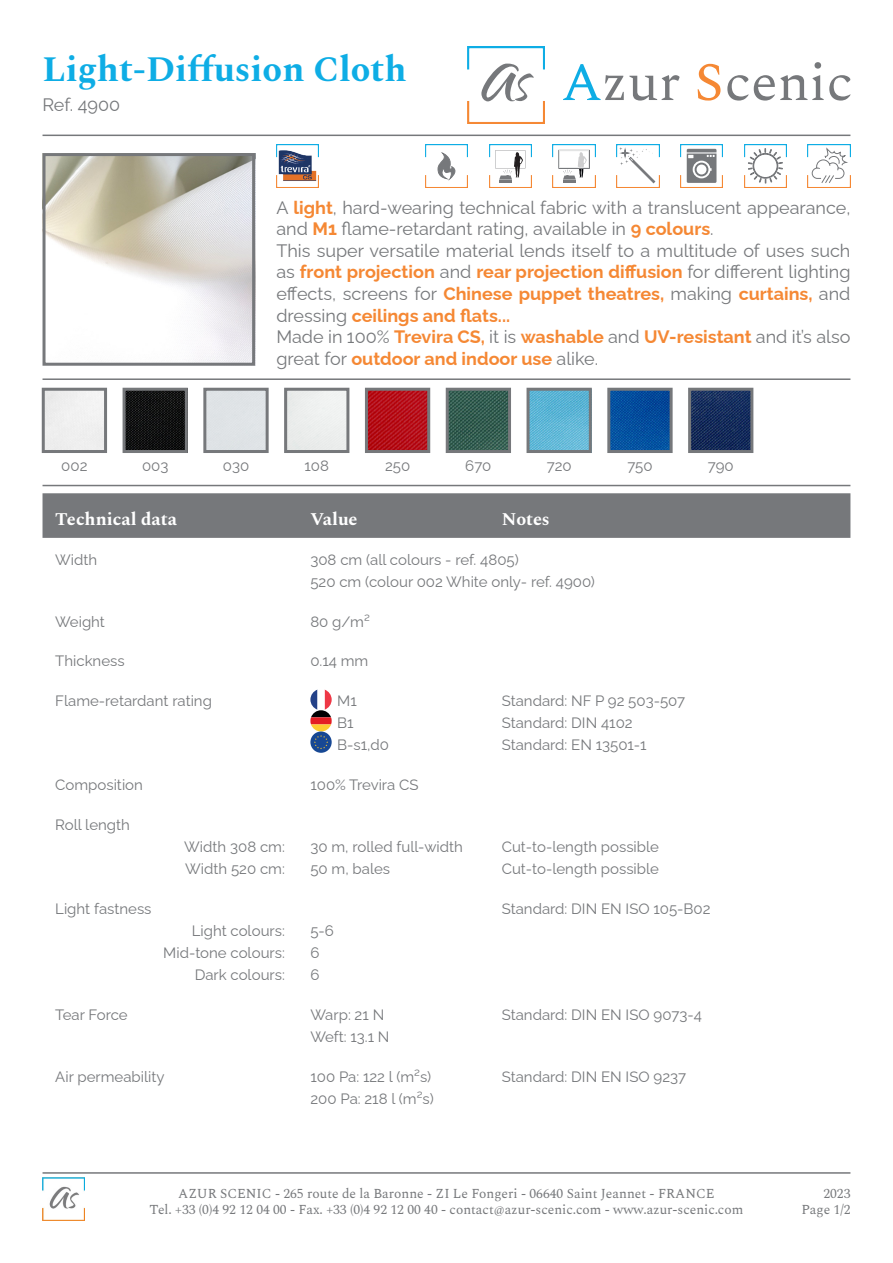
<style>
.page{position:relative;width:893px;height:1263px;background:#fff}
.page>*{position:absolute;margin:0;border:0;box-sizing:border-box;transform-origin:0 0}
.t1{font:700 36px "Spectral";color:#0eade5}
.t2{font:18px/21.6px "Raleway";color:#76787b}
.t3{font:700 18px/21.6px "Raleway";color:#f58834}
.t4{font:700 18px "Spectral";color:#fff}
.t5{font:15px "Raleway";color:#76787b}
.t6{font:13.5px "Spectral";color:#76787b}
.s1{font-weight:700;color:#f58834}
.s2{font-weight:400;color:#76787b}
</style>
<div class="page">
<img style="left:468px;top:47px;width:76px;height:76px">
<svg style="left:481px;top:64px;width:53px;height:37px"></svg>
<svg style="left:563px;top:64px;width:116px;height:37px"></svg>
<svg style="left:698px;top:64px;width:22px;height:37px"></svg>
<svg style="left:727px;top:75px;width:21px;height:26px"></svg>
<svg style="left:754px;top:62px;width:96px;height:39px"></svg>
<hr style="left:43px;top:135px;width:807px;height:1px;background:#76787b">
<hr style="left:43px;top:378px;width:807px;height:2px;background:#76787b">
<hr style="left:43px;top:485px;width:807px;height:1px;background:#76787b">
<hr style="left:43px;top:1172px;width:807px;height:2px;background:#76787b">
<img style="left:47px;top:157px;width:204px;height:205px">
<img style="left:808px;top:145px;width:42px;height:42px">
<svg style="left:811px;top:146px;width:36px;height:38px"></svg>
<img style="left:680px;top:145px;width:43px;height:42px">
<svg style="left:687px;top:149px;width:29px;height:34px"></svg>
<img style="left:617px;top:145px;width:42px;height:42px">
<svg style="left:619px;top:147px;width:36px;height:36px"></svg>
<img style="left:553px;top:145px;width:42px;height:42px">
<svg style="left:559px;top:150px;width:31px;height:33px"></svg>
<svg style="left:559px;top:151px;width:30px;height:17px"></svg>
<img style="left:489px;top:145px;width:42px;height:42px">
<svg style="left:495px;top:150px;width:30px;height:33px"></svg>
<img style="left:425px;top:145px;width:43px;height:42px">
<svg style="left:438px;top:145px;width:22px;height:34px"></svg>
<img style="left:276px;top:145px;width:43px;height:42px">
<img style="left:276px;top:149px;width:43px;height:34px">
<img style="left:744px;top:145px;width:43px;height:42px">
<svg style="left:748px;top:148px;width:35px;height:36px"></svg>
<img style="left:127px;top:392px;width:57px;height:57px">
<img style="left:450px;top:392px;width:57px;height:57px">
<img style="left:530px;top:392px;width:58px;height:57px">
<img style="left:611px;top:392px;width:58px;height:57px">
<div style="left:43px;top:493px;width:807px;height:45px;background:#76787b"></div>
<img style="left:43px;top:1178px;width:42px;height:42px">
<div style="left:203px;top:388px;width:66px;height:65px;border:3px solid #76787b"></div>
<div style="left:123px;top:388px;width:65px;height:65px;border:3px solid #76787b"></div>
<div style="left:446px;top:388px;width:65px;height:65px;border:3px solid #76787b"></div>
<div style="left:42px;top:388px;width:65px;height:65px;border:3px solid #76787b"></div>
<div style="left:284px;top:388px;width:65px;height:65px;border:3px solid #76787b"></div>
<div style="left:526px;top:388px;width:66px;height:65px;border:3px solid #76787b"></div>
<img style="left:369px;top:392px;width:57px;height:57px">
<div style="left:365px;top:388px;width:65px;height:65px;border:3px solid #76787b"></div>
<div style="left:607px;top:388px;width:66px;height:65px;border:3px solid #76787b"></div>
<img style="left:692px;top:392px;width:57px;height:57px">
<div style="left:688px;top:388px;width:65px;height:65px;border:3px solid #76787b"></div>
<svg style="left:310px;top:731px;width:22px;height:22px"></svg>
<svg style="left:310px;top:689px;width:22px;height:60px"></svg>
<div style="left:43px;top:153px;width:212px;height:213px;border:3px solid #76787b"></div>
<p class="t1" style="left:43px;top:43px;width:366px">Light-Diffusion Cloth</p>
<p class="t2" style="left:43px;top:92px;width:79px">Ref. 4900</p>
<p class="t2" style="left:276px;top:194px;width:576px">A <span class="s1">light</span>, hard-wearing technical fabric with a translucent appearance, and <span class="s1">M1</span> flame-retardant rating, available in <span class="s1">9 colours</span>.</p>
<p class="t2" style="left:276px;top:238px;width:576px;text-align:justify">This super versatile material lends itself to a multitude of uses such as <span class="s1">front projection</span> and <span class="s1">rear projection diffusion</span> for different lighting effects, screens for <span class="s1">Chinese puppet theatres,</span> making <span class="s1">curtains,</span> and dressing <span class="s1">ceilings and flats...</span></p>
<p class="t3" style="left:276px;top:324px;width:576px"><span class="s2">Made in 100%</span> Trevira CS, <span class="s2">it is</span> washable <span class="s2">and</span> UV-resistant <span class="s2">and it’s also great for</span> outdoor and indoor use <span class="s2">alike.</span></p>
<p class="t5" style="left:61px;top:453px;width:28px">002</p>
<p class="t5" style="left:142px;top:453px;width:28px">003</p>
<p class="t5" style="left:223px;top:453px;width:28px">030</p>
<p class="t5" style="left:305px;top:453px;width:26px">108</p>
<p class="t5" style="left:385px;top:453px;width:27px">250</p>
<p class="t5" style="left:465px;top:453px;width:28px">670</p>
<p class="t5" style="left:547px;top:453px;width:27px">720</p>
<p class="t5" style="left:627px;top:453px;width:27px">750</p>
<p class="t5" style="left:708px;top:453px;width:27px">790</p>
<p class="t4" style="left:55px;top:506px;width:123px">Technical data</p>
<p class="t4" style="left:310px;top:506px;width:49px">Value</p>
<p class="t4" style="left:502px;top:506px;width:50px">Notes</p>
<p class="t5" style="left:55px;top:547px;width:44px">Width</p>
<p class="t5" style="left:310px;top:547px;width:210px">308 cm (all colours - ref. 4805)</p>
<p class="t5" style="left:310px;top:570px;width:286px">520 cm (colour 002 White only- ref. 4900)</p>
<p class="t5" style="left:55px;top:609px;width:51px">Weight</p>
<p class="t5" style="left:310px;top:609px;width:61px">80 g/m²</p>
<p class="t5" style="left:55px;top:649px;width:71px">Thickness</p>
<p class="t5" style="left:310px;top:649px;width:60px">0.14 mm</p>
<p class="t5" style="left:55px;top:688px;width:158px">Flame-retardant rating</p>
<p class="t5" style="left:337px;top:688px;width:21px">M1</p>
<p class="t5" style="left:337px;top:711px;width:18px">B1</p>
<p class="t5" style="left:337px;top:733px;width:53px">B-s1,d0</p>
<p class="t5" style="left:502px;top:688px;width:185px">Standard: NF P 92 503-507</p>
<p class="t5" style="left:502px;top:711px;width:132px">Standard: DIN 4102</p>
<p class="t5" style="left:502px;top:733px;width:146px">Standard: EN 13501-1</p>
<p class="t5" style="left:55px;top:773px;width:89px">Composition</p>
<p class="t5" style="left:310px;top:773px;width:110px">100% Trevira CS</p>
<p class="t5" style="left:55px;top:812px;width:76px">Roll length</p>
<p class="t5" style="left:184px;top:834px;width:102px">Width 308 cm:</p>
<p class="t5" style="left:185px;top:857px;width:101px">Width 520 cm:</p>
<p class="t5" style="left:310px;top:834px;width:154px">30 m, rolled full-width</p>
<p class="t5" style="left:310px;top:857px;width:81px">50 m, bales</p>
<p class="t5" style="left:55px;top:896px;width:98px">Light fastness</p>
<p class="t5" style="left:192px;top:919px;width:95px">Light colours:</p>
<p class="t5" style="left:163px;top:941px;width:123px">Mid-tone colours:</p>
<p class="t5" style="left:195px;top:963px;width:92px">Dark colours:</p>
<p class="t5" style="left:310px;top:919px;width:25px">5-6</p>
<p class="t5" style="left:310px;top:941px;width:11px">6</p>
<p class="t5" style="left:310px;top:963px;width:11px">6</p>
<p class="t5" style="left:55px;top:1003px;width:74px">Tear Force</p>
<p class="t5" style="left:310px;top:1003px;width:75px">Warp: 21 N</p>
<p class="t5" style="left:310px;top:1025px;width:81px">Weft: 13.1 N</p>
<p class="t5" style="left:55px;top:1065px;width:111px">Air permeability</p>
<p class="t5" style="left:310px;top:1065px;width:122px">100 Pa: 122 l (m²s)</p>
<p class="t5" style="left:310px;top:1087px;width:125px">200 Pa: 218 l (m²s)</p>
<p class="t5" style="left:502px;top:834px;width:159px">Cut-to-length possible</p>
<p class="t5" style="left:502px;top:857px;width:159px">Cut-to-length possible</p>
<p class="t5" style="left:502px;top:896px;width:210px">Standard: DIN EN ISO 105-B02</p>
<p class="t5" style="left:502px;top:1003px;width:202px">Standard: DIN EN ISO 9073-4</p>
<p class="t5" style="left:502px;top:1065px;width:186px">Standard: DIN EN ISO 9237</p>
<p class="t6" style="left:178px;top:1184px;width:538px">AZUR SCENIC - 265 route de la Baronne - ZI Le Fongeri - 06640 Saint Jeannet - FRANCE</p>
<p class="t6" style="left:150px;top:1200px;width:595px">Tel. +33 (0)4 92 12 04 00 - Fax. +33 (0)4 92 12 00 40 - contact@azur-scenic.com - www.azur-scenic.com</p>
<p class="t6" style="left:823px;top:1184px;width:28px">2023</p>
<p class="t6" style="left:801px;top:1200px;width:50px">Page 1/2</p>
</div>
